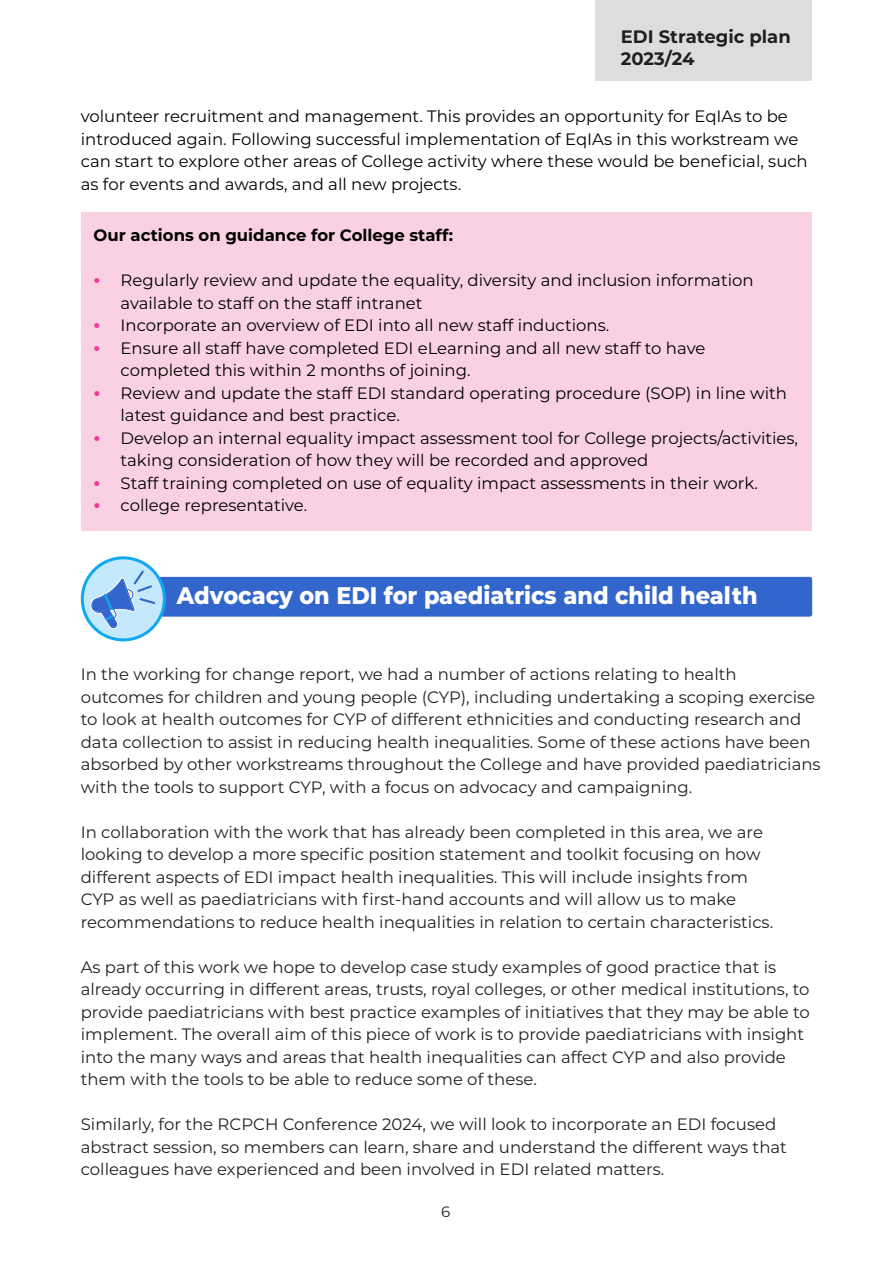
<style>
.page{position:relative;width:893px;height:1263px;background:#fff}
.page>*{position:absolute;margin:0;border:0;box-sizing:border-box;transform-origin:0 0}
.t1{font:800 24px "Montserrat";color:#fff;scale:.93 1}
.t2{font:700 18px/21.6px "Montserrat";color:#231f20}
.t3{font:16.5px/22.5px "Montserrat";color:#231f20}
.t4{font:16.5px/22.5px "Montserrat";color:#000}
.t5{font:700 16.5px "Montserrat";color:#000}
.t6{font:15px "Montserrat";color:#231f20}
.s1{font-weight:700;font-size:19.5px;color:#ed3896}
</style>
<div class="page">
<div style="left:595px;top:0;width:217px;height:81px;background:#dcdddf"></div>
<div style="left:81px;top:212px;width:730px;height:319px;background:#f9d1e2"></div>
<div style="left:149px;top:577px;width:663px;height:40px;background:#36c;border:4px solid #36c"></div>
<svg style="left:82px;top:558px;width:82px;height:82px"></svg>
<div style="left:81px;top:556px;width:85px;height:85px;border:3px solid #11a8f2;border-radius:50%"></div>
<svg style="left:86px;top:570px;width:69px;height:59px;background:#9cc7ef"></svg>
<p class="t2" style="left:621px;top:25px;width:172px">EDI Strategic plan<br>2023/24</p>
<p class="t4" style="left:81px;top:105px;width:728px">volunteer recruitment and management. This provides an opportunity for EqIAs to be introduced again. Following successful implementation of EqIAs in this workstream we can start to explore other areas of College activity where these would be beneficial, such as for events and awards, and all new projects.</p>
<p class="t5" style="left:94px;top:223px;width:361px">Our actions on guidance for College staff:</p>
<p class="t4" style="left:121px;top:268px;width:635px;text-indent:-27px"><span class="s1">•</span> Regularly review and update the equality, diversity and inclusion information available to staff on the staff intranet</p>
<p class="t4" style="left:94px;top:313px;width:517px"><span class="s1">•</span> Incorporate an overview of EDI into all new staff inductions.</p>
<p class="t4" style="left:121px;top:336px;width:586px;text-indent:-27px"><span class="s1">•</span> Ensure all staff have completed EDI eLearning and all new staff to have completed this within 2 months of joining.</p>
<p class="t4" style="left:121px;top:381px;width:668px;text-indent:-27px"><span class="s1">•</span> Review and update the staff EDI standard operating procedure (SOP) in line with latest guidance and best practice.</p>
<p class="t4" style="left:121px;top:426px;width:679px;text-indent:-27px"><span class="s1">•</span> Develop an internal equality impact assessment tool for College projects/activities, taking consideration of how they will be recorded and approved</p>
<p class="t4" style="left:94px;top:471px;width:666px"><span class="s1">•</span> Staff training completed on use of equality impact assessments in their work.</p>
<p class="t4" style="left:94px;top:493px;width:215px"><span class="s1">•</span> college representative.</p>
<p class="t1" style="left:177px;top:578px;width:626px">Advocacy on EDI for paediatrics and child health</p>
<p class="t3" style="left:81px;top:663px;width:741px">In the working for change report, we had a number of actions relating to health outcomes for children and young people (CYP), including undertaking a scoping exercise to look at health outcomes for CYP of different ethnicities and conducting research and data collection to assist in reducing health inequalities. Some of these actions have been absorbed by other workstreams throughout the College and have provided paediatricians with the tools to support CYP, with a focus on advocacy and campaigning.</p>
<p class="t3" style="left:81px;top:820px;width:694px">In collaboration with the work that has already been completed in this area, we are looking to develop a more specific position statement and toolkit focusing on how different aspects of EDI impact health inequalities. This will include insights from CYP as well as paediatricians with first-hand accounts and will allow us to make recommendations to reduce health inequalities in relation to certain characteristics.</p>
<p class="t3" style="left:81px;top:955px;width:730px">As part of this work we hope to develop case study examples of good practice that is already occurring in different areas, trusts, royal colleges, or other medical institutions, to provide paediatricians with best practice examples of initiatives that they may be able to implement. The overall aim of this piece of work is to provide paediatricians with insight into the many ways and areas that health inequalities can affect CYP and also provide them with the tools to be able to reduce some of these.</p>
<p class="t3" style="left:81px;top:1113px;width:708px">Similarly, for the RCPCH Conference 2024, we will look to incorporate an EDI focused abstract session, so members can learn, share and understand the different ways that colleagues have experienced and been involved in EDI related matters.</p>
<p class="t6" style="left:441px;top:1202px;width:11px">6</p>
</div>
